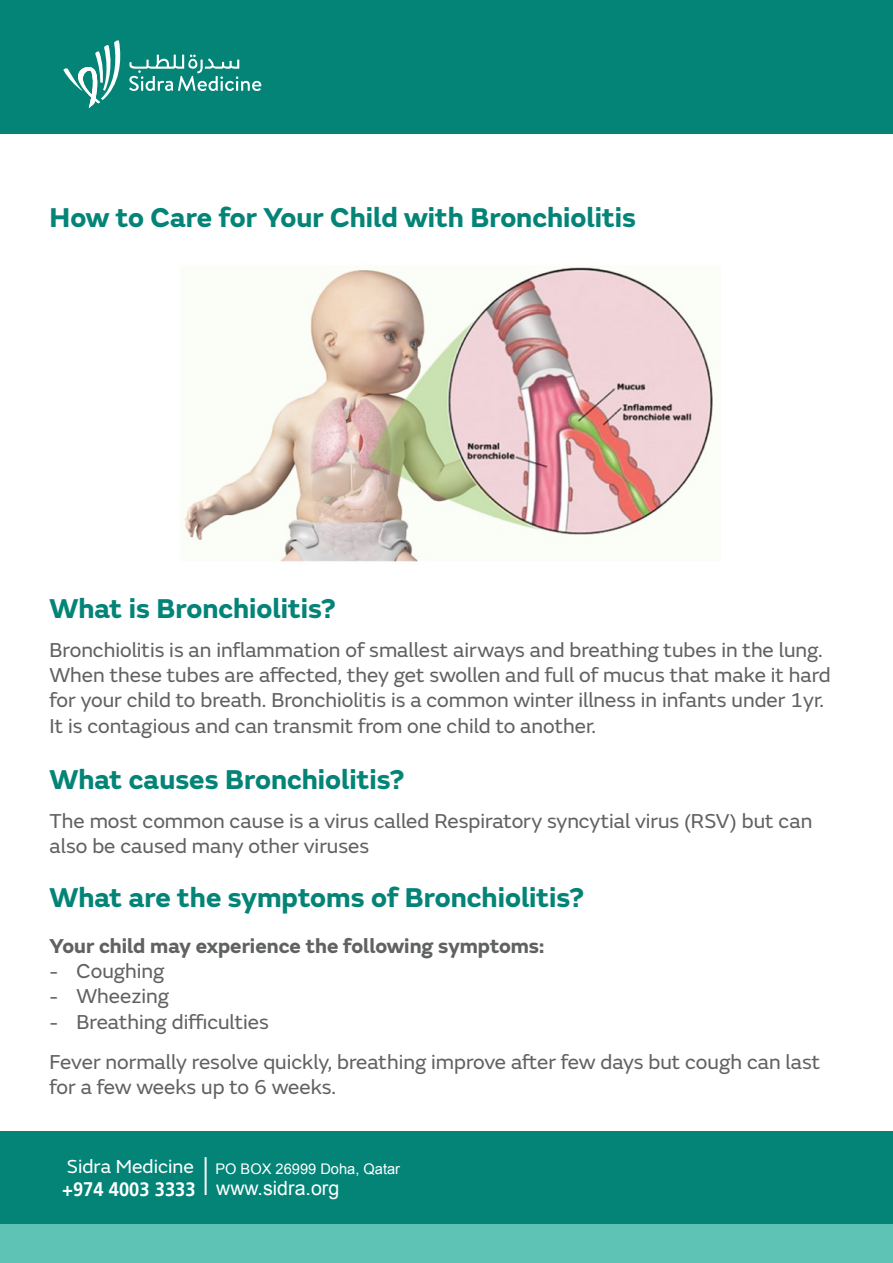
<style>
.page{position:relative;width:893px;height:1263px;background:#fff}
.page>*{position:absolute;margin:0;border:0;box-sizing:border-box;transform-origin:0 0}
.t1{font:700 28.35px "FS Emeric";color:#038477}
.t2{font:21px/25.2px "FS Emeric";color:#606161}
.t3{font:700 21px "FS Emeric";color:#606161}
.t4{font:19.65px "Arial";color:#fff}
.t5{font:14.7px "Arial";color:#fff}
.s1{font-family:"FS Emeric";font-size:19.65px}
.s2{font-family:"Frutiger LT Arabic 65";font-weight:700}
</style>
<div class="page">
<div style="left:0;top:0;width:893px;height:134px;background:#038477"></div>
<div style="left:0;top:1131px;width:893px;height:96px;background:#038477"></div>
<div style="left:0;top:1225px;width:893px;height:38px;background:#5ec3b4"></div>
<hr style="left:205px;top:1157px;width:2px;height:38px;background:#fff">
<svg style="left:63px;top:40px;width:58px;height:68px"></svg>
<svg style="left:129px;top:55px;width:132px;height:36px"></svg>
<img style="left:183px;top:266px;width:530px;height:296px">
<h1 class="t1" style="left:50px;top:195px;width:588px">How to Care for Your Child with Bronchiolitis</h1>
<h1 class="t1" style="left:50px;top:586px;width:288px">What is Bronchiolitis?</h1>
<p class="t2" style="left:50px;top:636px;width:783px">Bronchiolitis is an inflammation of smallest airways and breathing tubes in the lung.<br>When these tubes are affected, they get swollen and full of mucus that make it hard for your child to breath. Bronchiolitis is a common winter illness in infants under 1yr.<br>It is contagious and can transmit from one child to another.</p>
<h1 class="t1" style="left:50px;top:757px;width:357px">What causes Bronchiolitis?</h1>
<p class="t2" style="left:50px;top:807px;width:764px">The most common cause is a virus called Respiratory syncytial virus (RSV) but can also be caused many other viruses</p>
<h1 class="t1" style="left:50px;top:875px;width:536px">What are the symptoms of Bronchiolitis?</h1>
<p class="t3" style="left:50px;top:929px;width:496px">Your child may experience the following symptoms:</p>
<p class="t2" style="left:50px;top:957px;width:116px">- Coughing</p>
<p class="t2" style="left:50px;top:982px;width:121px">- Wheezing</p>
<p class="t2" style="left:50px;top:1000px;width:772px;line-height:40.2px">- Breathing difficulties<br>Fever normally resolve quickly, breathing improve after few days but cough can last</p>
<p class="t2" style="left:50px;top:1073px;width:288px">for a few weeks up to 6 weeks.</p>
<p class="t5" style="left:67px;top:1159px;width:335px"><span class="s1">Sidra Medicine</span> PO BOX 26999 Doha, Qatar</p>
<p class="t4" style="left:62px;top:1175px;width:279px"><span class="s2">+974 4003 3333</span> www.sidra.org</p>
</div>
